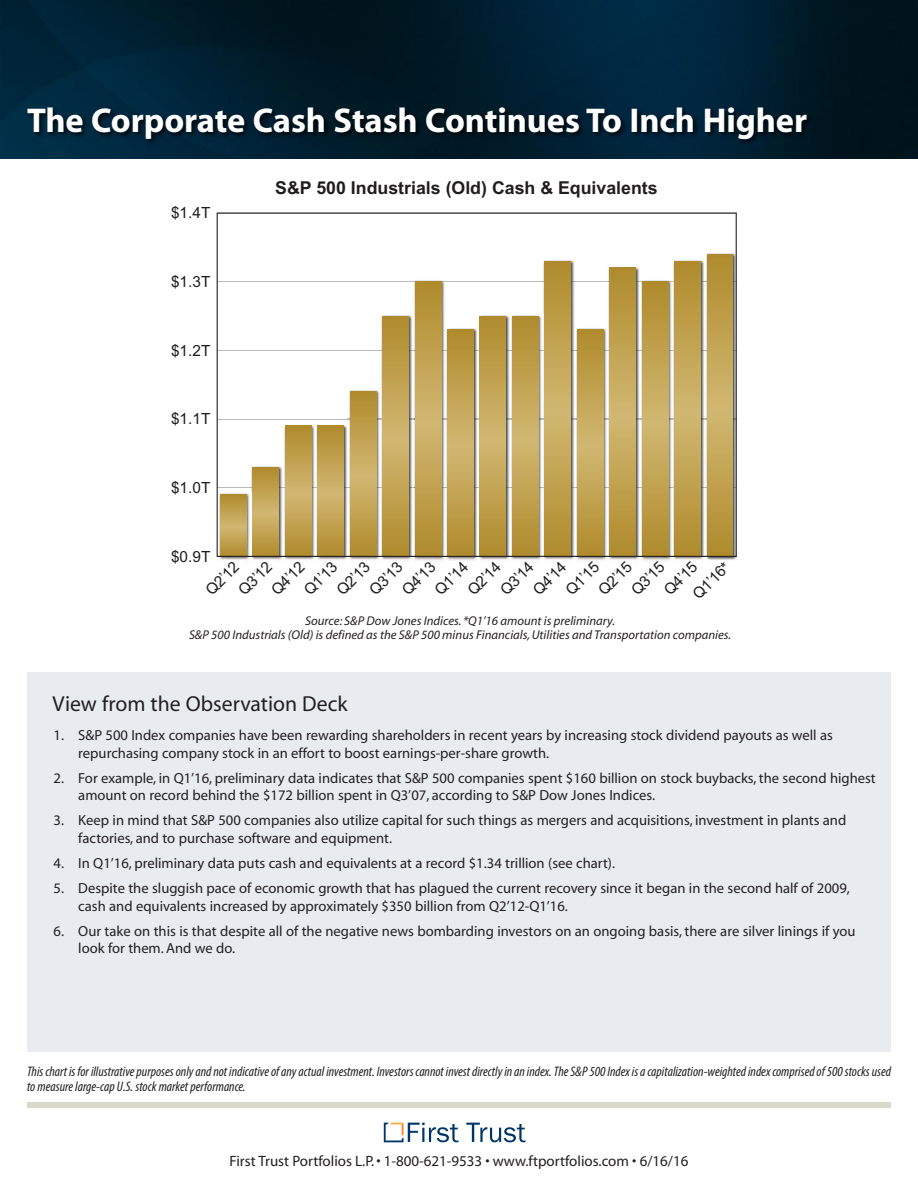
<style>
.page{position:relative;width:918px;height:1188px;background:#fff}
.page>*{position:absolute;margin:0;border:0;box-sizing:border-box;transform-origin:0 0}
.t1{font:700 34.5px "Myriad";letter-spacing:-.005em;color:#fff}
.t2{font:21.75px "Myriad";color:#231f20}
.t3{font:700 17.7px "Arial";color:#201d1e}
.t4{font:15.45px "Arial";color:#201d1e}
.t5{font:15px "Myriad";color:#231f20}
.t6{font:14.7px/17.5px "Myriad";color:#231f20}
.t7{font:italic condensed 13.8px/14.7px "Myriad Pro";color:#231f20}
.t8{font:italic 12.75px/13.5px "Myriad";color:#231f20;text-align:center}
</style>
<div class="page">
<div style="left:27px;top:672px;width:864px;height:380px;background:#e8ecf1"></div>
<img style="left:0;top:0;width:918px;height:159px">
<svg style="left:466px;top:1123px;width:60px;height:19px"></svg>
<svg style="left:384px;top:1123px;width:75px;height:19px"></svg>
<div style="left:27px;top:1102px;width:864px;height:6px;background:#dad8ca"></div>
<img style="left:21px;top:52px;width:867px;height:99px">
<img style="left:218px;top:557px;width:32px;height:4px">
<img style="left:252px;top:557px;width:30px;height:3px">
<img style="left:284px;top:557px;width:63px;height:4px">
<img style="left:349px;top:557px;width:31px;height:4px">
<img style="left:706px;top:557px;width:31px;height:3px">
<svg style="left:217px;top:212px;width:520px;height:345px"></svg>
<h1 class="t1" style="left:27px;top:107px;width:782px">The Corporate Cash Stash Continues To Inch Higher</h1>
<p class="t4" style="left:171px;top:202px;width:41px">$1.4T</p>
<p class="t4" style="left:171px;top:271px;width:41px">$1.3T</p>
<p class="t4" style="left:171px;top:339px;width:41px">$1.2T</p>
<p class="t4" style="left:171px;top:408px;width:41px">$1.1T</p>
<p class="t4" style="left:171px;top:477px;width:41px">$1.0T</p>
<p class="t3" style="left:275px;top:175px;width:384px">S&amp;P 500 Industrials (Old) Cash &amp; Equivalents</p>
<p class="t4" style="left:171px;top:545px;width:41px">$0.9T</p>
<p class="t4" style="left:688px;top:589px;width:47px;rotate:-45deg">Q1’16*</p>
<p class="t4" style="left:397px;top:585px;width:41px;rotate:-45deg">Q4’13</p>
<p class="t4" style="left:332px;top:585px;width:41px;rotate:-45deg">Q2’13</p>
<p class="t4" style="left:364px;top:585px;width:41px;rotate:-45deg">Q3’13</p>
<p class="t4" style="left:299px;top:585px;width:41px;rotate:-45deg">Q1’13</p>
<p class="t4" style="left:528px;top:585px;width:41px;rotate:-45deg">Q4’14</p>
<p class="t4" style="left:463px;top:585px;width:41px;rotate:-45deg">Q2’14</p>
<p class="t4" style="left:430px;top:585px;width:41px;rotate:-45deg">Q1’14</p>
<p class="t4" style="left:495px;top:585px;width:41px;rotate:-45deg">Q3’14</p>
<p class="t4" style="left:659px;top:585px;width:41px;rotate:-45deg">Q4’15</p>
<p class="t4" style="left:626px;top:585px;width:41px;rotate:-45deg">Q3’15</p>
<p class="t4" style="left:561px;top:585px;width:41px;rotate:-45deg">Q1’15</p>
<p class="t4" style="left:594px;top:585px;width:41px;rotate:-45deg">Q2’15</p>
<p class="t4" style="left:234px;top:585px;width:41px;rotate:-45deg">Q3’12</p>
<p class="t4" style="left:266px;top:585px;width:41px;rotate:-45deg">Q4’12</p>
<p class="t4" style="left:201px;top:585px;width:41px;rotate:-45deg">Q2’12</p>
<p class="t8" style="left:189px;top:615px;width:544px">Source: S&amp;P Dow Jones Indices. *Q1’16 amount is preliminary.<br>S&amp;P 500 Industrials (Old) is defined as the S&amp;P 500 minus Financials,Utilities and Transportation companies.</p>
<h2 class="t2" style="left:53px;top:696px;width:297px">View from the Observation Deck</h2>
<p class="t6" style="left:78px;top:728px;width:756px;text-indent:-25px">1. S&amp;P 500 Index companies have been rewarding shareholders in recent years by increasing stock dividend payouts as well as repurchasing company stock in an effort to boost earnings-per-share growth.</p>
<p class="t6" style="left:78px;top:770px;width:799px;text-indent:-25px">2. For example, in Q1’16, preliminary data indicates that S&amp;P 500 companies spent $160 billion on stock buybacks, the second highest amount on record behind the $172 billion spent in Q3’07, according to S&amp;P Dow Jones Indices.</p>
<p class="t6" style="left:78px;top:813px;width:769px;text-indent:-25px">3. Keep in mind that S&amp;P 500 companies also utilize capital for such things as mergers and acquisitions, investment in plants and factories, and to purchase software and equipment.</p>
<p class="t6" style="left:54px;top:856px;width:563px">4. In Q1’16, preliminary data puts cash and equivalents at a record $1.34 trillion (see chart).</p>
<p class="t6" style="left:78px;top:881px;width:773px;text-indent:-25px">5. Despite the sluggish pace of economic growth that has plagued the current recovery since it began in the second half of 2009, cash and equivalents increased by approximately $350 billion from Q2’12-Q1’16.</p>
<p class="t6" style="left:78px;top:923px;width:779px;text-indent:-25px">6. Our take on this is that despite all of the negative news bombarding investors on an ongoing basis, there are silver linings if you look for them. And we do.</p>
<p class="t7" style="left:27px;top:1065px;width:866px">Thischart isfor illustrativepurposesonlyandnot indicativeofanyactual investment. Investorscannot investdirectlyinanindex.TheS&amp;P500Indexisacapitalization-weightedindexcomprisedof500stocksused to measure large-cap U.S. stock market performance.</p>
<p class="t5" style="left:230px;top:1155px;width:460px">First Trust Portfolios L.P.• 1-800-621-9533 • www.ftportfolios.com • 6/16/16</p>
</div>
